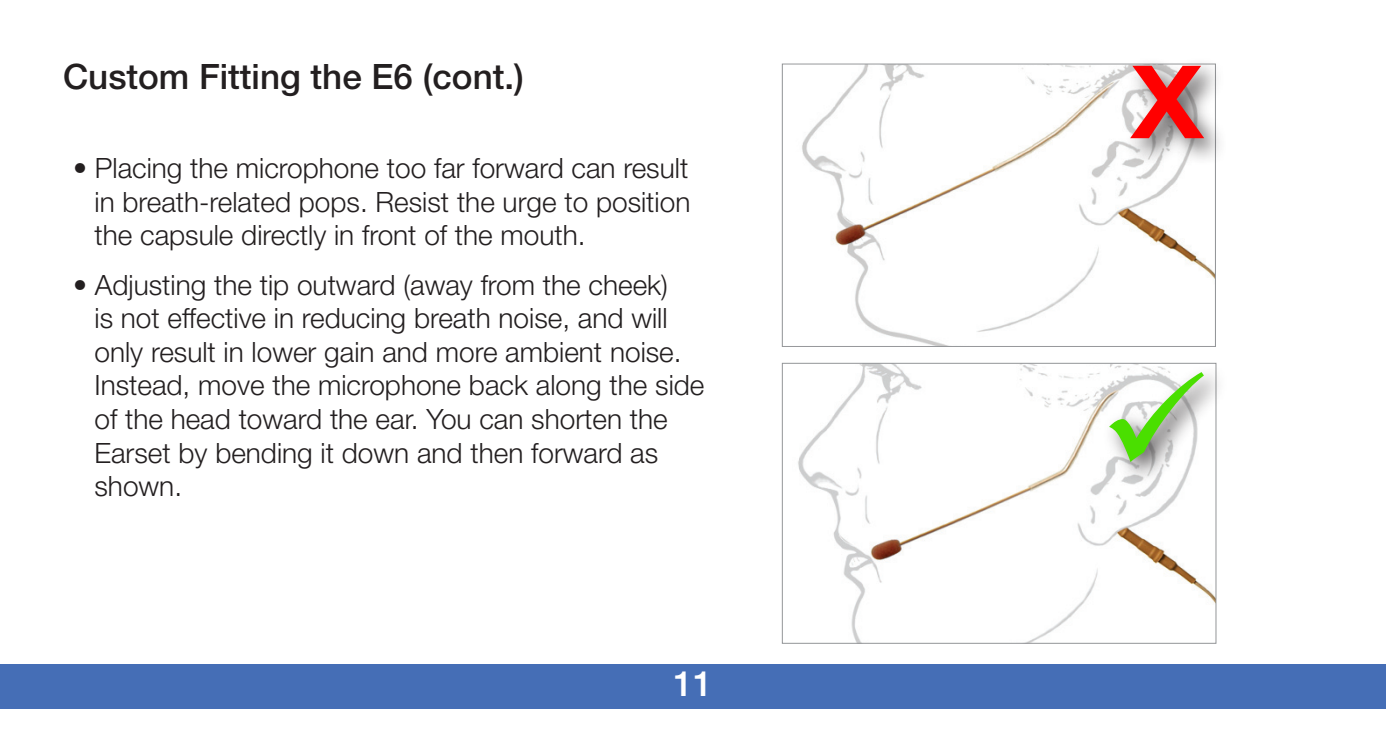
<style>
.page{position:relative;width:1386px;height:756px;background:#fff}
.page>*{position:absolute;margin:0;border:0;box-sizing:border-box;transform-origin:0 0}
.t1{font:500 140px "Helvetica Neue LT Pro";color:#f00}
.t2{font:500 35px "Helvetica Neue LT Pro";color:#231f20}
.t3{font:500 35px "Helvetica Neue LT Pro";color:#fff}
.t4{font:300 28px/33.6px "Helvetica Neue LT Pro";color:#231f20;text-align:justify}
</style>
<div class="page">
<div style="left:0;top:665px;width:1386px;height:44px;background:#456eb6"></div>
<img style="left:802px;top:66px;width:412px;height:279px">
<div style="left:782px;top:64px;width:434px;height:283px;border:1px solid #939598"></div>
<img style="left:798px;top:365px;width:416px;height:277px">
<div style="left:1120px;top:56px;width:106px;height:110px;background:#231f20;opacity:.75"></div>
<div style="left:1099px;top:362px;width:128px;height:122px;background:#231f20;opacity:.75"></div>
<svg style="left:1109px;top:370px;width:95px;height:92px"></svg>
<p class="t2" style="left:63px;top:55px;width:462px">Custom Fitting the E6 (cont.)</p>
<p class="t1" style="left:1130px;top:5px;width:77px">x</p>
<p class="t4" style="left:94px;top:151px;width:597px;text-indent:-21px">• Placing the microphone too far forward can result in breath-related pops. Resist the urge to position the capsule directly in front of the mouth.</p>
<p class="t4" style="left:94px;top:267px;width:611px;text-align:left;text-indent:-21px">• Adjusting the tip outward (away from the cheek)<br>is not effective in reducing breath noise, and will only result in lower gain and more ambient noise.<br>Instead, move the microphone back along the side of the head toward the ear. You can shorten the Earset by bending it down and then forward as shown.</p>
<p class="t3" style="left:674px;top:663px;width:40px">11</p>
</div>
